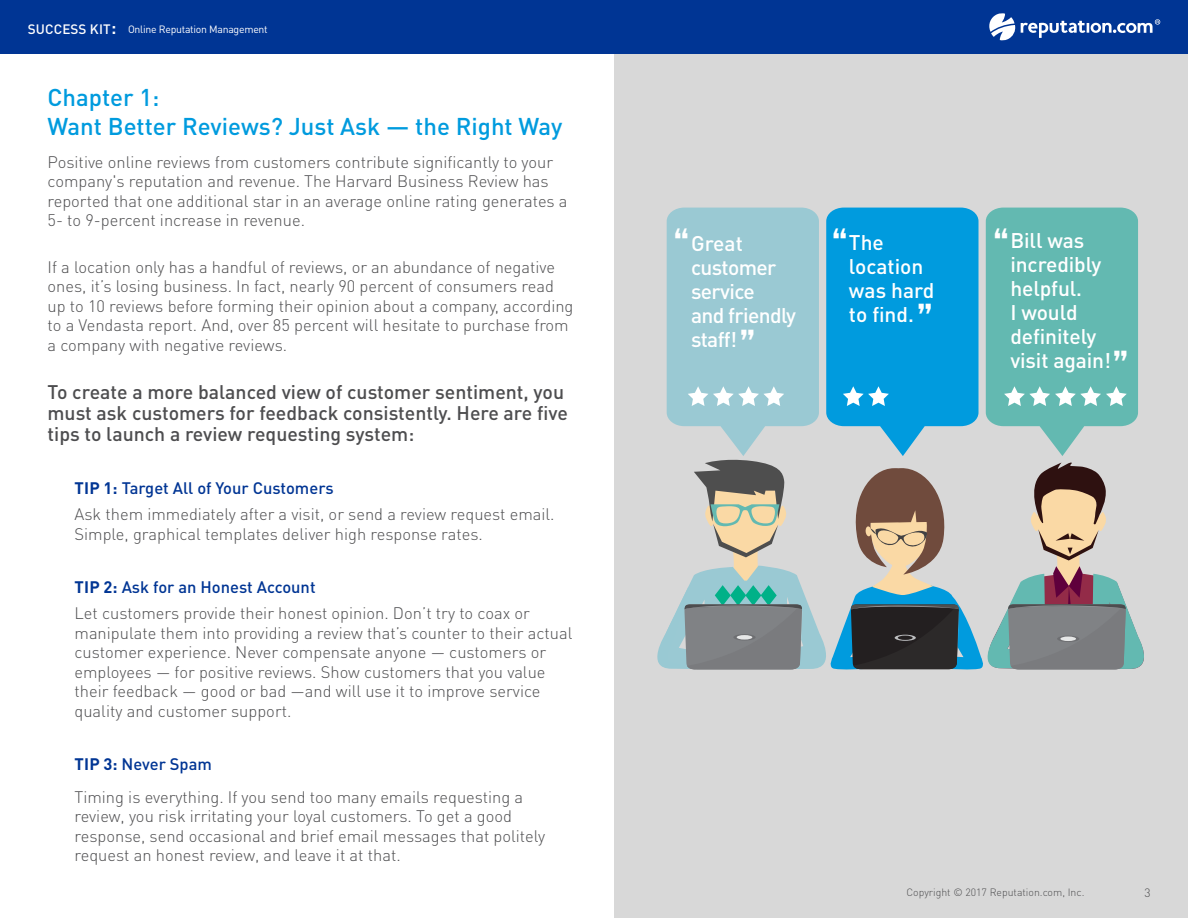
<style>
.page{position:relative;width:1188px;height:918px;background:#fff}
.page>*{position:absolute;margin:0;border:0;box-sizing:border-box;transform-origin:0 0}
.t1{font:48px "Bebas Neue";color:#fff}
.blue_header{font:500 24px/28.5px "DIN Pro";color:#009bde}
.picture_quotes_white{font:500 21px "DIN Pro";letter-spacing:-.005em;color:#fff}
.picture_quotes_white-2{font:500 21px/24px "DIN Pro";letter-spacing:-.03em;color:#fff}
.header_subheader{font:500 19.5px/21px "DIN Pro";color:#4d4d4f}
.Body{font:300 16.5px/19.5px "DIN Pro";color:#4d4d4f}
.purple_subheader{font:300 16.5px/19.5px "DIN Pro";color:#4d4d4f}
.purple_subheader-2{font:500 16.5px "DIN Pro";color:#003594}
.Body-2{font:300 12px "DIN Pro";color:#4d4d4f}
.t2{font:10.5px "DIN Pro";letter-spacing:-.025em;color:#fff}
.Body_copy{font:300 10.5px "DIN Pro";color:#4d4d4f}
.s1{font-weight:500;font-size:13.5px}
.s2{font-weight:500;font-size:19.5px}
.s3{font-weight:700}
</style>
<div class="page">
<div style="left:0;top:0;width:1188px;height:54px;background:#003594"></div>
<svg style="left:989px;top:13px;width:171px;height:28px"></svg>
<div style="left:615px;top:54px;width:573px;height:864px;background:#d8d8d8"></div>
<svg style="left:657px;top:208px;width:487px;height:462px"></svg>
<p class="t2" style="left:28px;top:22px;width:241px"><span class="s1">SUCCESS KIT</span><span class="s2">:</span> Online Reputation Management</p>
<p class="blue_header" style="left:48px;top:82px;width:516px">Chapter 1:<br>Want Better Reviews? Just Ask — the Right Way</p>
<p class="Body" style="left:48px;top:151px;width:522px">Positive online reviews from customers contribute significantly to your company's reputation and revenue. The Harvard Business Review has reported that one additional star in an average online rating generates a 5- to 9-percent increase in revenue.</p>
<p class="Body" style="left:48px;top:256px;width:528px">If a location only has a handful of reviews, or an abundance of negative ones, it’s losing business. In fact, nearly 90 percent of consumers read up to 10 reviews before forming their opinion about a company, according to a Vendasta report. And, over 85 percent will hesitate to purchase from a company with negative reviews.</p>
<p class="header_subheader" style="left:48px;top:380px;width:522px">To create a more balanced view of customer sentiment, you must ask customers for feedback consistently. Here are five tips to launch a review requesting system:</p>
<p class="purple_subheader-2" style="left:75px;top:477px;width:261px"><span class="s3">TIP 1:</span> Target All of Your Customers</p>
<p class="Body" style="left:75px;top:504px;width:482px">Ask them immediately after a visit, or send a review request email.<br>Simple, graphical templates deliver high response rates.</p>
<p class="purple_subheader-2" style="left:75px;top:576px;width:243px"><span class="s3">TIP 2:</span> Ask for an Honest Account</p>
<p class="Body" style="left:75px;top:603px;width:499px">Let customers provide their honest opinion. Don’t try to coax or manipulate them into providing a review that’s counter to their actual customer experience. Never compensate anyone — customers or employees — for positive reviews. Show customers that you value their feedback — good or bad —and will use it to improve service quality and customer support.</p>
<p class="purple_subheader-2" style="left:75px;top:753px;width:139px"><span class="s3">TIP 3:</span> Never Spam</p>
<p class="purple_subheader" style="left:75px;top:786px;width:472px">Timing is everything. If you send too many emails requesting a review, you risk irritating your loyal customers. To get a good response, send occasional and brief email messages that politely request an honest review, and leave it at that.</p>
<p class="t1" style="left:674px;top:219px;width:17px">“</p>
<p class="t1" style="left:832px;top:219px;width:17px">“</p>
<p class="t1" style="left:993px;top:219px;width:17px">“</p>
<p class="picture_quotes_white" style="left:691px;top:229px;width:53px">Great</p>
<p class="picture_quotes_white-2" style="left:691px;top:255px;width:87px">customer</p>
<p class="picture_quotes_white-2" style="left:691px;top:279px;width:106px">service<br>and friendly</p>
<p class="picture_quotes_white" style="left:691px;top:325px;width:48px">staff!</p>
<p class="picture_quotes_white" style="left:1010px;top:226px;width:76px">Bill was</p>
<p class="picture_quotes_white" style="left:1010px;top:250px;width:93px">incredibly</p>
<p class="picture_quotes_white" style="left:1010px;top:274px;width:73px">helpful.</p>
<p class="picture_quotes_white" style="left:1010px;top:298px;width:69px">I would</p>
<p class="picture_quotes_white" style="left:1010px;top:322px;width:87px">definitely</p>
<p class="picture_quotes_white" style="left:1010px;top:346px;width:102px">visit again!</p>
<p class="picture_quotes_white" style="left:849px;top:228px;width:36px">The</p>
<p class="picture_quotes_white" style="left:849px;top:252px;width:76px">location</p>
<p class="picture_quotes_white" style="left:849px;top:276px;width:87px">was hard</p>
<p class="picture_quotes_white" style="left:849px;top:300px;width:67px">to find.</p>
<p class="t1" style="left:933px;top:323px;width:17px;rotate:-180deg">“</p>
<p class="t1" style="left:755px;top:349px;width:17px;rotate:-180deg">“</p>
<p class="t1" style="left:1129px;top:369px;width:17px;rotate:-180deg">“</p>
<p class="Body_copy" style="left:906px;top:885px;width:180px">Copyright © 2017 Reputation.com, Inc.</p>
<p class="Body-2" style="left:1144px;top:885px;width:8px">3</p>
</div>
